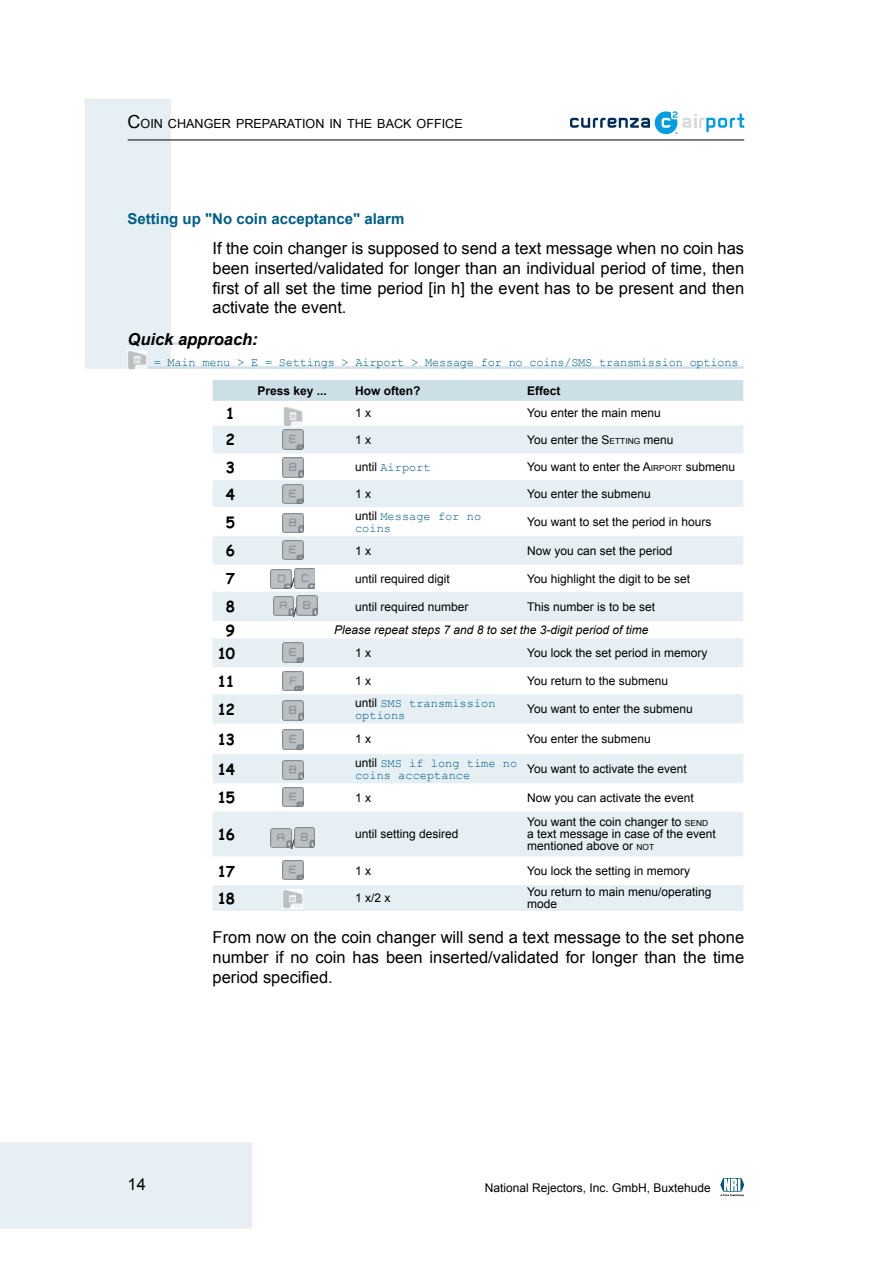
<style>
.page{position:relative;width:893px;height:1263px;background:#fff}
.page>*{position:absolute;margin:0;border:0;box-sizing:border-box;transform-origin:0 0}
.t1{font:16.5px/19.8px "Arial";color:#000;text-align:justify}
.t2{font:italic 700 16.5px "Arial";color:#000}
.t3{font:700 15px "Arial";color:#005e87}
.t4{font:700 15px "Comic Sans MS";letter-spacing:-.05em;color:#000}
.t5{font:13.5px "Arial";color:#000}
.t6{font:12.6px "Arial";color:#000}
.t7{font:12px/12px "Arial";color:#000}
.t8{font:12px/12px "Courier New";color:#005e87}
.t9{font:12px "Courier New";letter-spacing:-.02em;color:#005e87}
.t10{font:italic 12px "Arial";color:#000}
.t11{font:700 12px "Arial";color:#000}
.s1{font-size:18px}
.s2{font-style:inherit}
.s3{font-size:8.4px}
.s4{font-family:"Arial";color:#000}
</style>
<div class="page">
<svg style="left:570px;top:111px;width:174px;height:23px"></svg>
<div style="left:85px;top:99px;width:86px;height:270px;background:#e6eff3"></div>
<div style="left:0;top:1142px;width:252px;height:86px;background:#e6eff3"></div>
<hr style="left:128px;top:140px;width:616px;height:1px;background:#000">
<svg style="left:720px;top:1178px;width:24px;height:19px"></svg>
<svg style="left:128px;top:341px;width:130px;height:5px"></svg>
<svg style="left:127px;top:365px;width:617px;height:4px"></svg>
<img style="left:128px;top:351px;width:19px;height:19px">
<div style="left:213px;top:380px;width:530px;height:21px;background:#ccdfe7"></div>
<svg style="left:213px;top:425px;width:530px;height:486px;fill:#e6eff3"></svg>
<img style="left:283px;top:407px;width:20px;height:19px">
<img style="left:283px;top:430px;width:20px;height:19px">
<img style="left:283px;top:458px;width:20px;height:19px">
<img style="left:283px;top:484px;width:20px;height:20px">
<img style="left:283px;top:513px;width:20px;height:20px">
<img style="left:283px;top:540px;width:20px;height:20px">
<img style="left:271px;top:569px;width:20px;height:19px">
<img style="left:295px;top:569px;width:20px;height:19px">
<img style="left:273px;top:597px;width:20px;height:19px">
<img style="left:297px;top:596px;width:20px;height:19px">
<img style="left:283px;top:643px;width:20px;height:19px">
<img style="left:283px;top:671px;width:20px;height:20px">
<img style="left:283px;top:701px;width:20px;height:19px">
<img style="left:283px;top:730px;width:20px;height:19px">
<img style="left:283px;top:760px;width:20px;height:20px">
<img style="left:283px;top:787px;width:20px;height:20px">
<img style="left:271px;top:828px;width:20px;height:20px">
<img style="left:295px;top:828px;width:20px;height:19px">
<img style="left:283px;top:861px;width:20px;height:19px">
<img style="left:283px;top:889px;width:19px;height:20px">
<p class="t6" style="left:128px;top:115px;width:337px"><span class="s1">C</span>OIN CHANGER PREPARATION IN THE BACK OFFICE</p>
<p class="t3" style="left:128px;top:208px;width:278px">Setting up "No coin acceptance" alarm</p>
<h1 class="t1" style="left:213px;top:238px;width:533px">If the coin changer is supposed to send a text message when no coin has been inserted/validated for longer than an individual period of time, then first of all set the time period [in h] the event has to be present and then activate the event.</h1>
<h1 class="t2" style="left:128px;top:328px;width:132px">Quick approach:</h1>
<p class="t9" style="left:154px;top:355px;width:586px">= Main menu &gt; E = Settings &gt; Airport &gt; Message for no coins/SMS transmission options</p>
<p class="t11" style="left:257px;top:382px;width:71px">Press key ...</p>
<p class="t11" style="left:355px;top:382px;width:67px">How often?</p>
<p class="t11" style="left:527px;top:382px;width:35px">Effect</p>
<p class="t4" style="left:226px;top:403px;width:11px">1</p>
<p class="t7" style="left:355px;top:407px;width:18px">1 x</p>
<p class="t7" style="left:527px;top:407px;width:135px">You enter the main menu</p>
<p class="t4" style="left:226px;top:429px;width:11px">2</p>
<p class="t7" style="left:355px;top:434px;width:18px">1 x</p>
<p class="t7" style="left:527px;top:434px;width:148px">You enter the <span class="s2">S</span><span class="s3">ETTING</span> menu</p>
<p class="t4" style="left:226px;top:456px;width:11px">3</p>
<p class="t8" style="left:355px;top:461px;width:77px"><span class="s4">until</span> Airport</p>
<p class="t7" style="left:527px;top:461px;width:209px">You want to enter the <span class="s2">A</span><span class="s3">IRPORT</span> submenu</p>
<p class="t4" style="left:226px;top:483px;width:11px">4</p>
<p class="t7" style="left:355px;top:488px;width:18px">1 x</p>
<p class="t7" style="left:527px;top:488px;width:125px">You enter the submenu</p>
<p class="t4" style="left:226px;top:511px;width:11px">5</p>
<p class="t8" style="left:355px;top:510px;width:128px"><span class="s4">until</span> Message for no coins</p>
<p class="t7" style="left:527px;top:516px;width:186px">You want to set the period in hours</p>
<p class="t4" style="left:226px;top:540px;width:11px">6</p>
<p class="t7" style="left:355px;top:545px;width:18px">1 x</p>
<p class="t7" style="left:527px;top:545px;width:147px">Now you can set the period</p>
<p class="t4" style="left:226px;top:568px;width:11px">7</p>
<p class="t5" style="left:291px;top:574px;width:5px">/</p>
<p class="t7" style="left:355px;top:572px;width:96px">until required digit</p>
<p class="t7" style="left:527px;top:572px;width:164px">You highlight the digit to be set</p>
<p class="t4" style="left:226px;top:596px;width:11px">8</p>
<p class="t5" style="left:293px;top:603px;width:5px">/</p>
<p class="t7" style="left:355px;top:601px;width:115px">until required number</p>
<p class="t7" style="left:527px;top:601px;width:130px">This number is to be set</p>
<p class="t4" style="left:226px;top:619px;width:11px">9</p>
<p class="t10" style="left:334px;top:622px;width:316px">Please repeat steps 7 and 8 to set the 3-digit period of time</p>
<p class="t4" style="left:217px;top:642px;width:19px">10</p>
<p class="t7" style="left:355px;top:647px;width:18px">1 x</p>
<p class="t7" style="left:527px;top:647px;width:182px">You lock the set period in memory</p>
<p class="t4" style="left:217px;top:670px;width:19px">11</p>
<p class="t7" style="left:355px;top:675px;width:18px">1 x</p>
<p class="t7" style="left:527px;top:675px;width:142px">You return to the submenu</p>
<p class="t4" style="left:217px;top:698px;width:19px">12</p>
<p class="t8" style="left:355px;top:697px;width:142px"><span class="s4">until</span> SMS transmission options</p>
<p class="t7" style="left:527px;top:703px;width:167px">You want to enter the submenu</p>
<p class="t4" style="left:217px;top:728px;width:19px">13</p>
<p class="t7" style="left:355px;top:733px;width:18px">1 x</p>
<p class="t7" style="left:527px;top:733px;width:125px">You enter the submenu</p>
<p class="t4" style="left:217px;top:758px;width:19px">14</p>
<p class="t8" style="left:355px;top:757px;width:164px"><span class="s4">until</span> SMS if long time no coins acceptance</p>
<p class="t7" style="left:527px;top:763px;width:161px">You want to activate the event</p>
<p class="t4" style="left:217px;top:787px;width:19px">15</p>
<p class="t7" style="left:355px;top:792px;width:18px">1 x</p>
<p class="t7" style="left:527px;top:792px;width:168px">Now you can activate the event</p>
<p class="t4" style="left:217px;top:823px;width:19px">16</p>
<p class="t5" style="left:291px;top:835px;width:5px">/</p>
<p class="t7" style="left:527px;top:816px;width:190px">You want the coin changer to <span class="s3">SEND </span>a text message in case of the event mentioned above or <span class="s3">NOT</span></p>
<p class="t7" style="left:355px;top:828px;width:105px">until setting desired</p>
<p class="t4" style="left:217px;top:860px;width:19px">17</p>
<p class="t7" style="left:355px;top:865px;width:18px">1 x</p>
<p class="t7" style="left:527px;top:865px;width:164px">You lock the setting in memory</p>
<p class="t4" style="left:217px;top:887px;width:19px">18</p>
<p class="t7" style="left:355px;top:892px;width:37px">1 x/2 x</p>
<p class="t7" style="left:527px;top:886px;width:186px">You return to main menu/operating mode</p>
<h1 class="t1" style="left:213px;top:928px;width:533px">From now on the coin changer will send a text message to the set phone number if no coin has been inserted/validated for longer than the time period specified.</h1>
<h1 class="t1" style="left:128px;top:1174px;width:20px">14</h1>
<p class="t7" style="left:485px;top:1181px;width:228px">National Rejectors, Inc. GmbH, Buxtehude</p>
</div>
